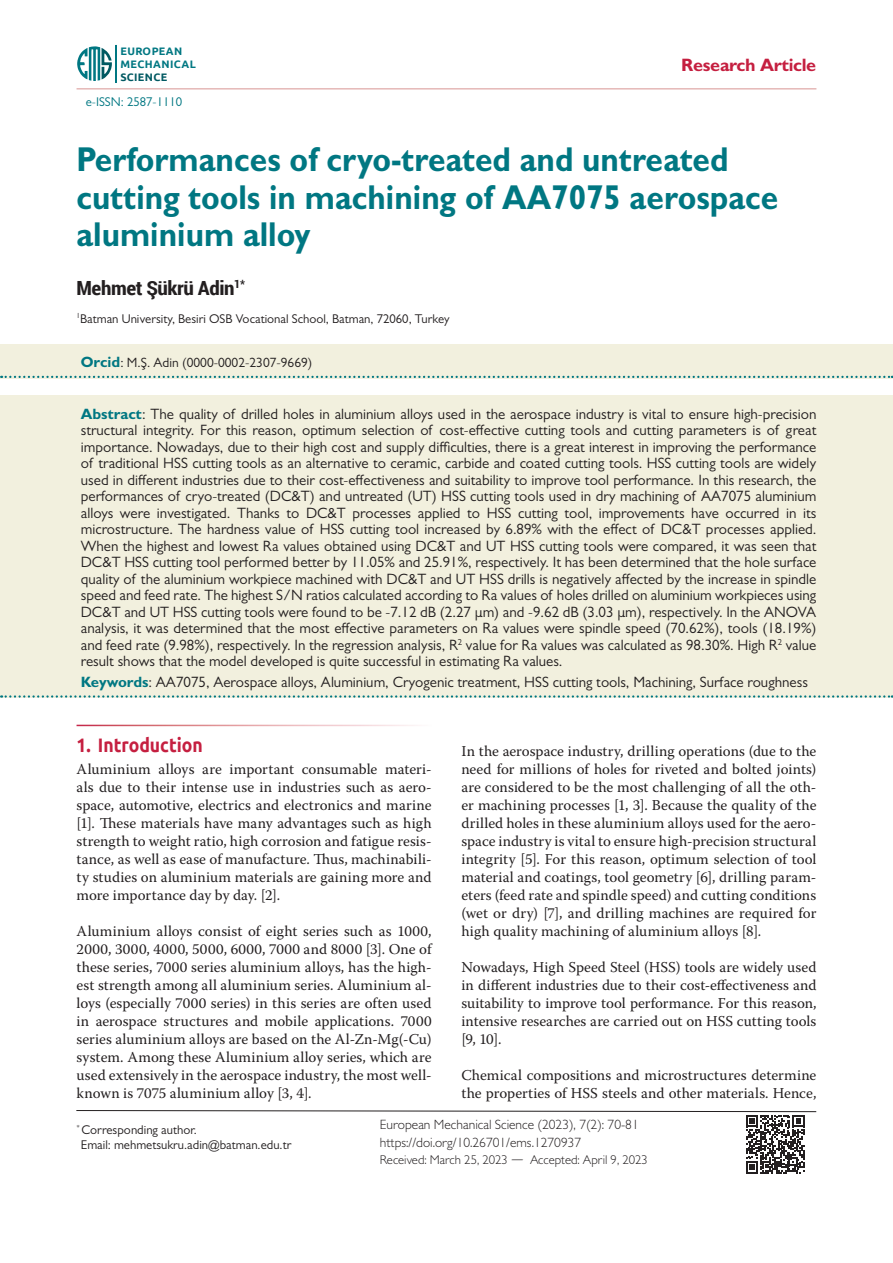
<style>
.page{position:relative;width:893px;height:1263px;background:#fff}
.page>*{position:absolute;margin:0;border:0;box-sizing:border-box;transform-origin:0 0}
.t1{font:700 34.65px/37.8px "Gill Sans";color:#007782;scale:.91 1}
.t2{font:700 19.5px "Roboto Condensed";letter-spacing:-.02em;color:#231f20;scale:1.1 1}
.t3{font:700 19.5px "Ubuntu";color:#c51f40;scale:.9 1}
.t4{font:700 18px "Gill Sans";letter-spacing:-.02em;color:#c51f40}
.t5{font:15px/16.5px "Gill Sans";color:#231f20;text-align:justify}
.t6{font:15px/18px "Warnock Pro";letter-spacing:.005em;color:#231f20;text-align:justify}
.t7{font:300 13.5px/18px "Gill Sans";color:#231f20}
.t8{font:13.5px "Gill Sans";color:#231f20}
.t9{font:12.75px/15.3px "Gill Sans";color:#231f20}
.t10{font:300 12.75px "Gill Sans";color:#231f20}
.t11{font:12.75px "Gill Sans";color:#007782}
.t12{font:700 10.8px/13px "Ubuntu";letter-spacing:.035em;color:#007782}
.t13{font:700 10.8px "Ubuntu";letter-spacing:.025em;color:#005962}
.s1{font-weight:700;font-size:15px;color:#007782}
.s2{font-weight:700;color:#007782}
.s3{font-family:"Cronos Pro";font-size:13.5px}
</style>
<div class="page">
<div style="left:0;top:344px;width:893px;height:34px;background:#f2f0de"></div>
<svg style="left:1px;top:376px;width:892px;height:2px"></svg>
<div style="left:0;top:396px;width:893px;height:281px;background:#f2f0de"></div>
<div style="left:0;top:664px;width:893px;height:34px;background:#f2f0de"></div>
<svg style="left:1px;top:695px;width:892px;height:3px"></svg>
<svg style="left:76px;top:1110px;width:741px;height:63px"></svg>
<hr style="left:77px;top:88px;width:739px;height:2px;background:#e5b8b7">
<svg style="left:77px;top:45px;width:39px;height:38px"></svg>
<hr style="left:116px;top:45px;width:1px;height:38px;background:#007782">
<p class="t12" style="left:120px;top:44px;width:77px">EUROPEAN<br>MECHANICAL</p>
<p class="t13" style="left:120px;top:70px;width:48px">SCIENCE</p>
<p class="t11" style="left:86px;top:94px;width:98px">e-ISSN: 2587-1110</p>
<p class="t4" style="left:681px;top:53px;width:137px">Research Article</p>
<h1 class="t1" style="left:77px;top:139px;width:773px">Performances of cryo-treated and untreated cutting tools in machining of AA7075 aerospace aluminium alloy</h1>
<h2 class="t2" style="left:77px;top:274px;width:155px">Mehmet Şükrü Adin<sup>1*</sup></h2>
<p class="t9" style="left:77px;top:311px;width:375px"><sup>1</sup>Batman University, Besiri OSB Vocational School, Batman, 72060, Turkey</p>
<p class="t8" style="left:81px;top:355px;width:233px"><span class="s1">Orcid</span>: M.Ş. Adin (0000-0002-2307-9669)</p>
<p class="t5" style="left:81px;top:405px;width:737px"><span class="s2">Abstract</span>: The quality of drilled holes in aluminium alloys used in the aerospace industry is vital to ensure high-precision structural integrity. For this reason, optimum selection of cost-effective cutting tools and cutting parameters is of great importance. Nowadays, due to their high cost and supply difficulties, there is a great interest in improving the performance of traditional HSS cutting tools as an alternative to ceramic, carbide and coated cutting tools. HSS cutting tools are widely used in different industries due to their cost-effectiveness and suitability to improve tool performance. In this research, the performances of cryo-treated (DC&amp;T) and untreated (UT) HSS cutting tools used in dry machining of AA7075 aluminium alloys were investigated. Thanks to DC&amp;T processes applied to HSS cutting tool, improvements have occurred in its microstructure. The hardness value of HSS cutting tool increased by 6.89% with the effect of DC&amp;T processes applied.<br>When the highest and lowest Ra values obtained using DC&amp;T and UT HSS cutting tools were compared, it was seen that DC&amp;T HSS cutting tool performed better by 11.05% and 25.91%, respectively. It has been determined that the hole surface quality of the aluminium workpiece machined with DC&amp;T and UT HSS drills is negatively affected by the increase in spindle speed and feed rate. The highest S/N ratios calculated according to Ra values of holes drilled on aluminium workpieces using DC&amp;T and UT HSS cutting tools were found to be -7.12 dB (2.27 μm) and -9.62 dB (3.03 μm), respectively. In the ANOVA analysis, it was determined that the most effective parameters on Ra values were spindle speed (70.62%), tools (18.19%) and feed rate (9.98%), respectively. In the regression analysis, R<sup>2</sup> value for Ra values was calculated as 98.30%. High R<sup>2</sup> value result shows that the model developed is quite successful in estimating Ra values.</p>
<p class="t5" style="left:81px;top:673px;width:729px"><span class="s2">Keywords</span>: AA7075, Aerospace alloys, Aluminium, Cryogenic treatment, HSS cutting tools, Machining, Surface roughness</p>
<h2 class="t3" style="left:77px;top:733px;width:142px">1. Introduction</h2>
<p class="t6" style="left:77px;top:760px;width:357px">Aluminium alloys are important consumable materi&shy;als due to their intense use in industries such as aero&shy;space, automotive, electrics and electronics and marine [1]. These materials have many advantages such as high strength to weight ratio, high corrosion and fatigue resis&shy;tance, as well as ease of manufacture. Thus, machinabili&shy;ty studies on aluminium materials are gaining more and more importance day by day. [2].</p>
<p class="t6" style="left:77px;top:922px;width:357px">Aluminium alloys consist of eight series such as 1000, 2000, 3000, 4000, 5000, 6000, 7000 and 8000 [3]. One of these series, 7000 series aluminium alloys, has the high&shy;est strength among all aluminium series. Aluminium al&shy;loys (especially 7000 series) in this series are often used in aerospace structures and mobile applications. 7000 series aluminium alloys are based on the Al-Zn-Mg(-Cu) system. Among these Aluminium alloy series, which are used extensively in the aerospace industry, the most well&shy;known is 7075 aluminium alloy [3, 4].</p>
<p class="t6" style="left:461px;top:742px;width:357px">In the aerospace industry, drilling operations (due to the need for millions of holes for riveted and bolted joints) are considered to be the most challenging of all the oth&shy;er machining processes [1, 3]. Because the quality of the drilled holes in these aluminium alloys used for the aero&shy;space industry is vital to ensure high-precision structural integrity [5]. For this reason, optimum selection of tool material and coatings, tool geometry [6], drilling param&shy;eters (feed rate and spindle speed) and cutting conditions (wet or dry) [7], and drilling machines are required for high quality machining of aluminium alloys [8].</p>
<p class="t6" style="left:461px;top:958px;width:357px">Nowadays, High Speed Steel (HSS) tools are widely used in different industries due to their cost-effectiveness and suitability to improve tool performance. For this reason, intensive researches are carried out on HSS cutting tools [9, 10].</p>
<p class="t6" style="left:461px;top:1066px;width:357px">Chemical compositions and microstructures determine the properties of HSS steels and other materials. Hence,</p>
<p class="t9" style="left:81px;top:1122px;width:212px;text-indent:-4px"><sup>*</sup> Corresponding author.<br>Email: mehmetsukru.adin@batman.edu.tr</p>
<p class="t7" style="left:380px;top:1115px;width:260px">European Mechanical Science (2023), 7(2): 70-81 https://doi.org/10.26701/ems.1270937</p>
<p class="t10" style="left:380px;top:1152px;width:270px">Received: March 25, 2023 <span class="s3">—</span> Accepted: April 9, 2023</p>
</div>
